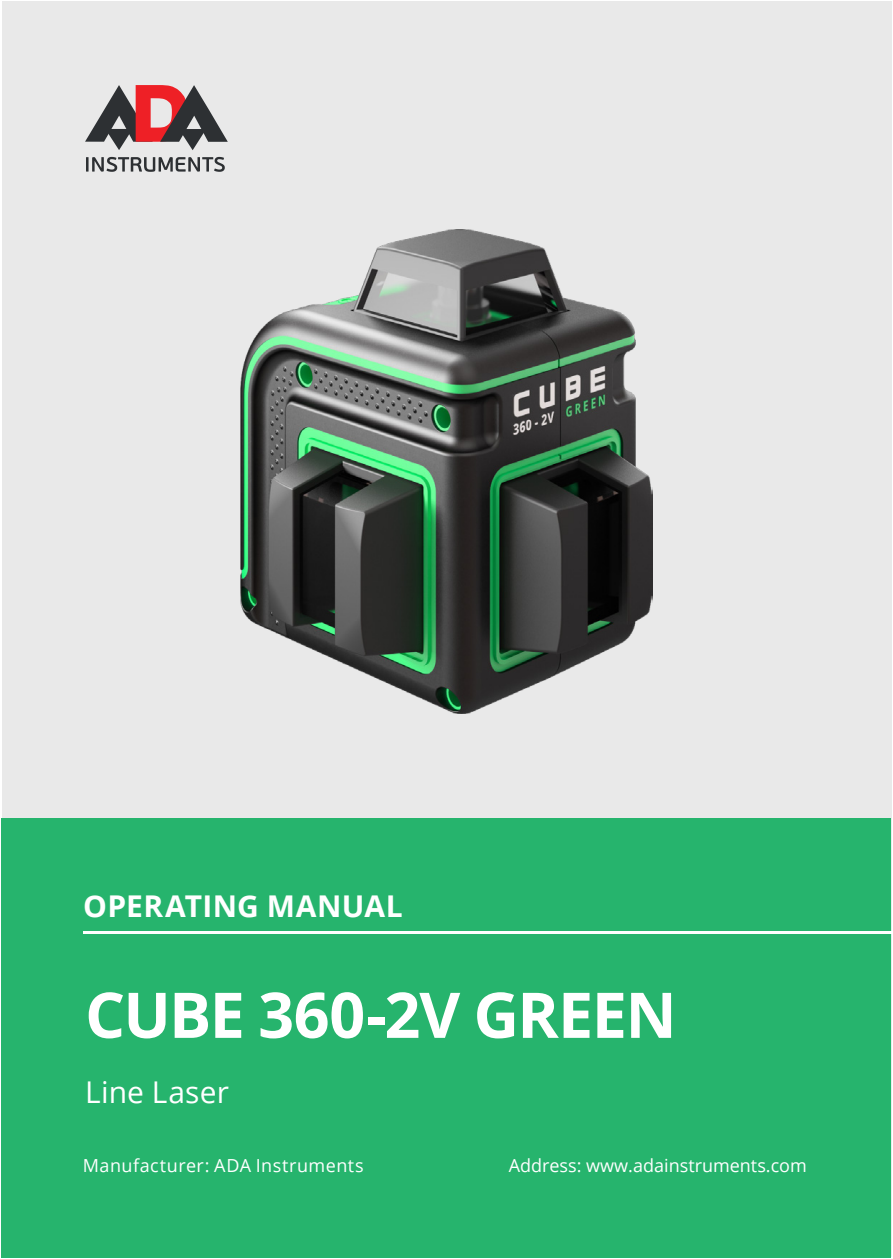
<style>
.page{position:relative;width:893px;height:1259px;background:#fff}
.page>*{position:absolute;margin:0;border:0;box-sizing:border-box;transform-origin:0 0}
.t1{font:700 63px "Open Sans";letter-spacing:-.025em;color:#fff}
.t2{font:700 30px "Open Sans";letter-spacing:.01em;color:#fff}
.t3{font:30px "Open Sans";letter-spacing:.005em;color:#fff}
.t4{font:18px "Open Sans";letter-spacing:.005em;color:#fff}
.t5{font:18px "Open Sans";letter-spacing:.025em;color:#fff}
</style>
<div class="page">
<div style="left:2px;top:2px;width:889px;height:1255px;background:#e9e9e9"></div>
<div style="left:2px;top:818px;width:889px;height:439px;background:#26b46d"></div>
<hr style="left:84px;top:931px;width:809px;height:3px;background:#fff">
<svg style="left:86px;top:157px;width:139px;height:15px"></svg>
<svg style="left:85px;top:85px;width:143px;height:65px"></svg>
<img style="left:240px;top:229px;width:413px;height:484px">
<p class="t2" style="left:83px;top:884px;width:321px">OPERATING MANUAL</p>
<p class="t1" style="left:85px;top:970px;width:593px">CUBE 360-2V GREEN</p>
<p class="t3" style="left:85px;top:1071px;width:146px">Line Laser</p>
<p class="t5" style="left:83px;top:1153px;width:282px">Manufacturer: ADA Instruments</p>
<p class="t4" style="left:509px;top:1153px;width:300px">Address: www.adainstruments.com</p>
</div>
